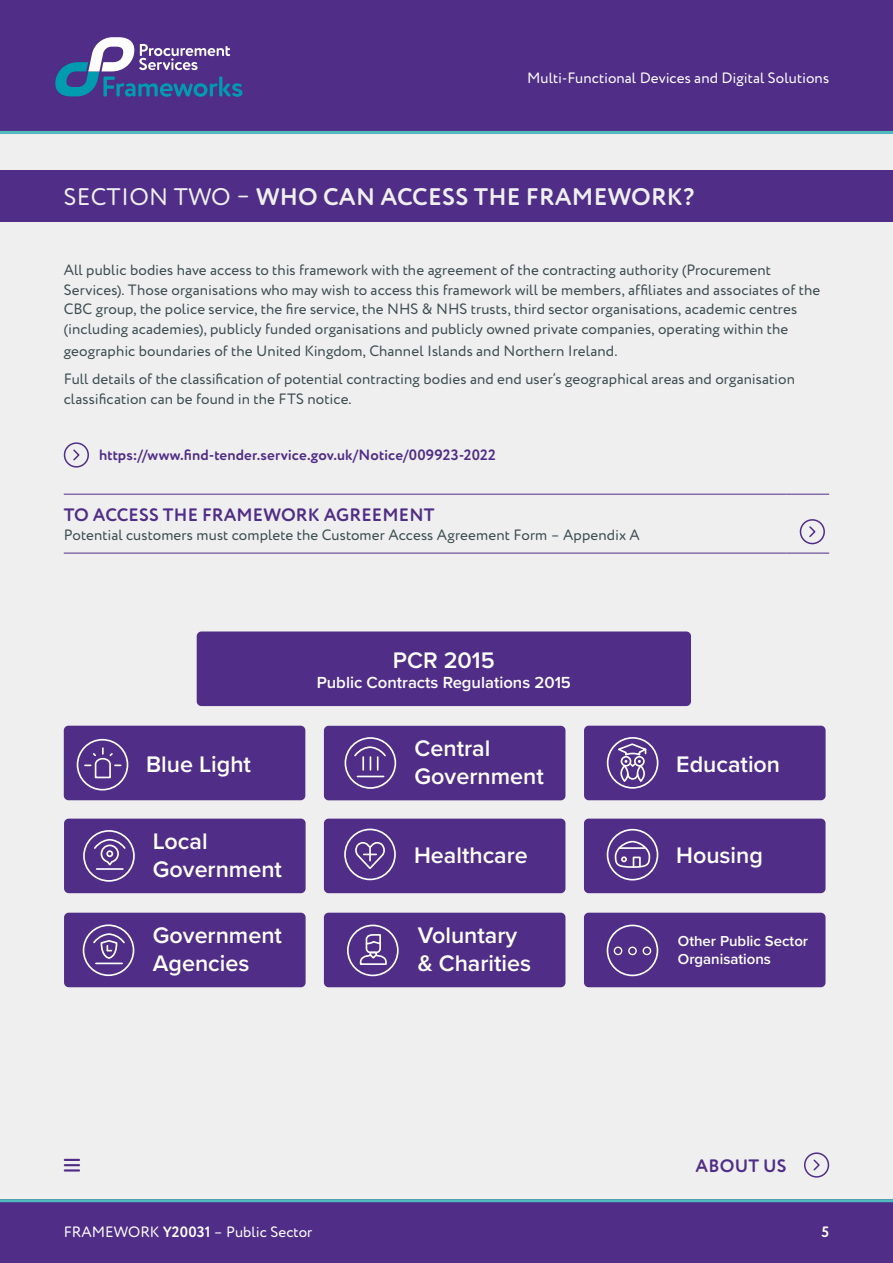
<style>
.page{position:relative;width:893px;height:1263px;background:#fff}
.page>*{position:absolute;margin:0;border:0;box-sizing:border-box;transform-origin:0 0}
.t1{font:700 24px "Circe Rounded";letter-spacing:.01em;color:#efeff0}
.t2{font:600 23.25px/28px "Proxima Nova";color:#fff}
.t3{font:700 18px "Circe Rounded";letter-spacing:.01em;color:#502d87}
.t4{font:600 16.65px "Proxima Nova";color:#fff}
.t5{font:15px/19.5px "Circe Rounded";letter-spacing:.005em;color:#3d4d51}
.t6{font:15px "Circe Rounded";letter-spacing:.005em;color:#fff}
.t7{font:700 15px "Circe Rounded";letter-spacing:.005em;color:#502d87}
.t8{font:600 15px/18px "Proxima Nova";color:#fff}
.t9{font:700 15px "Circe Rounded";color:#fff}
.s1{font-weight:400}
.s2{font-weight:700}
</style>
<div class="page">
<div style="left:0;top:0;width:893px;height:1204px;background:#efefef"></div>
<div style="left:0;top:1199px;width:893px;height:64px;background:#502d87"></div>
<div style="left:0;top:0;width:893px;height:134px;background:#502d87"></div>
<hr style="left:0;top:131px;width:893px;height:3px;background:#50bcbd">
<hr style="left:0;top:1199px;width:893px;height:3px;background:#50bcbd">
<svg style="left:55px;top:37px;width:187px;height:60px"></svg>
<div style="left:0;top:170px;width:893px;height:51px;background:#502d87"></div>
<div style="left:804px;top:1152px;width:25px;height:25px;border:2px solid #502d87;border-radius:50%"></div>
<svg style="left:813px;top:1159px;width:7px;height:12px"></svg>
<svg style="left:64px;top:1159px;width:16px;height:12px"></svg>
<div style="left:64px;top:442px;width:25px;height:26px;border:2px solid #502d87;border-radius:50%"></div>
<svg style="left:73px;top:449px;width:7px;height:12px"></svg>
<hr style="left:64px;top:494px;width:723px;height:1px;background:#502d87">
<hr style="left:64px;top:553px;width:723px;height:1px;background:#502d87">
<hr style="left:787px;top:494px;width:42px;height:1px;background:#502d87">
<hr style="left:787px;top:553px;width:42px;height:1px;background:#502d87">
<div style="left:800px;top:519px;width:25px;height:25px;border:2px solid #502d87;border-radius:50%"></div>
<svg style="left:809px;top:526px;width:7px;height:11px"></svg>
<div style="left:197px;top:631px;width:494px;height:75px;background:#502d87;border-radius:5px"></div>
<div style="left:324px;top:726px;width:241px;height:74px;background:#502d87;border-radius:5px"></div>
<div style="left:64px;top:726px;width:241px;height:74px;background:#502d87;border-radius:5px"></div>
<div style="left:77px;top:739px;width:51px;height:51px;border:2px solid #fff;border-radius:50%"></div>
<svg style="left:85px;top:748px;width:36px;height:31px"></svg>
<div style="left:64px;top:913px;width:242px;height:74px;background:#502d87;border-radius:5px"></div>
<div style="left:83px;top:924px;width:51px;height:52px;border:2px solid #fff;border-radius:50%"></div>
<hr style="left:96px;top:962px;width:26px;height:2px;background:#fff">
<svg style="left:92px;top:932px;width:34px;height:27px"></svg>
<div style="left:324px;top:913px;width:241px;height:74px;background:#502d87;border-radius:5px"></div>
<div style="left:347px;top:924px;width:52px;height:52px;border:2px solid #fff;border-radius:50%"></div>
<svg style="left:359px;top:934px;width:28px;height:31px"></svg>
<div style="left:584px;top:726px;width:242px;height:74px;background:#502d87;border-radius:5px"></div>
<div style="left:607px;top:737px;width:51px;height:52px;border:2px solid #fff;border-radius:50%"></div>
<svg style="left:614px;top:742px;width:34px;height:41px"></svg>
<div style="left:584px;top:819px;width:241px;height:74px;background:#502d87;border-radius:5px"></div>
<div style="left:607px;top:829px;width:51px;height:51px;border:2px solid #fff;border-radius:50%"></div>
<svg style="left:614px;top:840px;width:37px;height:28px"></svg>
<hr style="left:619px;top:847px;width:25px;height:2px;background:#fff">
<div style="left:345px;top:737px;width:51px;height:52px;border:2px solid #fff;border-radius:50%"></div>
<svg style="left:353px;top:745px;width:34px;height:25px"></svg>
<svg style="left:357px;top:776px;width:27px;height:1px"></svg>
<div style="left:324px;top:819px;width:241px;height:74px;background:#502d87;border-radius:5px"></div>
<div style="left:344px;top:829px;width:52px;height:51px;border:2px solid #fff;border-radius:50%"></div>
<svg style="left:355px;top:842px;width:30px;height:27px"></svg>
<div style="left:64px;top:819px;width:242px;height:74px;background:#502d87;border-radius:5px"></div>
<div style="left:83px;top:830px;width:52px;height:52px;border:2px solid #fff;border-radius:50%"></div>
<hr style="left:97px;top:868px;width:26px;height:2px;background:#fff">
<svg style="left:92px;top:838px;width:35px;height:28px"></svg>
<div style="left:106px;top:850px;width:7px;height:7px;border:2px solid #fff;border-radius:50%"></div>
<div style="left:584px;top:913px;width:241px;height:74px;background:#502d87;border-radius:5px"></div>
<div style="left:607px;top:924px;width:51px;height:52px;border:2px solid #fff;border-radius:50%"></div>
<div style="left:614px;top:946px;width:8px;height:9px;border:1px solid #fff;border-radius:50%"></div>
<div style="left:628px;top:946px;width:9px;height:9px;border:1px solid #fff;border-radius:50%"></div>
<div style="left:643px;top:946px;width:8px;height:9px;border:1px solid #fff;border-radius:50%"></div>
<p class="t6" style="left:527px;top:70px;width:304px">Multi-Functional Devices and Digital Solutions</p>
<h1 class="t1" style="left:64px;top:182px;width:632px"><span class="s1">SECTION TWO –</span> WHO CAN ACCESS THE FRAMEWORK?</h1>
<p class="t5" style="left:64px;top:261px;width:758px">All public bodies have access to this framework with the agreement of the contracting authority (Procurement Services). Those organisations who may wish to access this framework will be members, affiliates and associates of the CBC group, the police service, the fire service, the NHS &amp; NHS trusts, third sector organisations, academic centres (including academies), publicly funded organisations and publicly owned private companies, operating within the</p>
<p class="t5" style="left:64px;top:338px;width:733px;line-height:28px">geographic boundaries of the United Kingdom, Channel Islands and Northern Ireland.<br>Full details of the classification of potential contracting bodies and end user’s geographical areas and organisation</p>
<p class="t5" style="left:64px;top:389px;width:289px">classification can be found in the FTS notice.</p>
<p class="t7" style="left:99px;top:446px;width:398px">https://www.find-tender.service.gov.uk/Notice/009923-2022</p>
<p class="t3" style="left:64px;top:504px;width:372px">TO ACCESS THE FRAMEWORK AGREEMENT</p>
<p class="t5" style="left:64px;top:526px;width:577px">Potential customers must complete the Customer Access Agreement Form – Appendix A</p>
<h2 class="t2" style="left:146px;top:749px;width:106px">Blue Light</h2>
<h2 class="t2" style="left:153px;top:826px;width:131px">Local<br>Government</h2>
<h2 class="t2" style="left:393px;top:646px;width:103px">PCR 2015</h2>
<p class="t4" style="left:317px;top:670px;width:256px">Public Contracts Regulations 2015</p>
<h2 class="t2" style="left:415px;top:734px;width:131px">Central<br>Government</h2>
<h2 class="t2" style="left:676px;top:749px;width:105px">Education</h2>
<h2 class="t2" style="left:414px;top:841px;width:115px">Healthcare</h2>
<h2 class="t2" style="left:676px;top:841px;width:88px">Housing</h2>
<h2 class="t2" style="left:153px;top:920px;width:131px">Government<br>Agencies</h2>
<h2 class="t2" style="left:418px;top:920px;width:115px">Voluntary &amp; Charities</h2>
<p class="t8" style="left:678px;top:931px;width:132px">Other Public Sector<br>Organisations</p>
<p class="t3" style="left:696px;top:1155px;width:92px">ABOUT US</p>
<p class="t6" style="left:64px;top:1223px;width:250px">FRAMEWORK <span class="s2">Y20031</span> – Public Sector</p>
<p class="t9" style="left:821px;top:1223px;width:9px">5</p>
</div>
